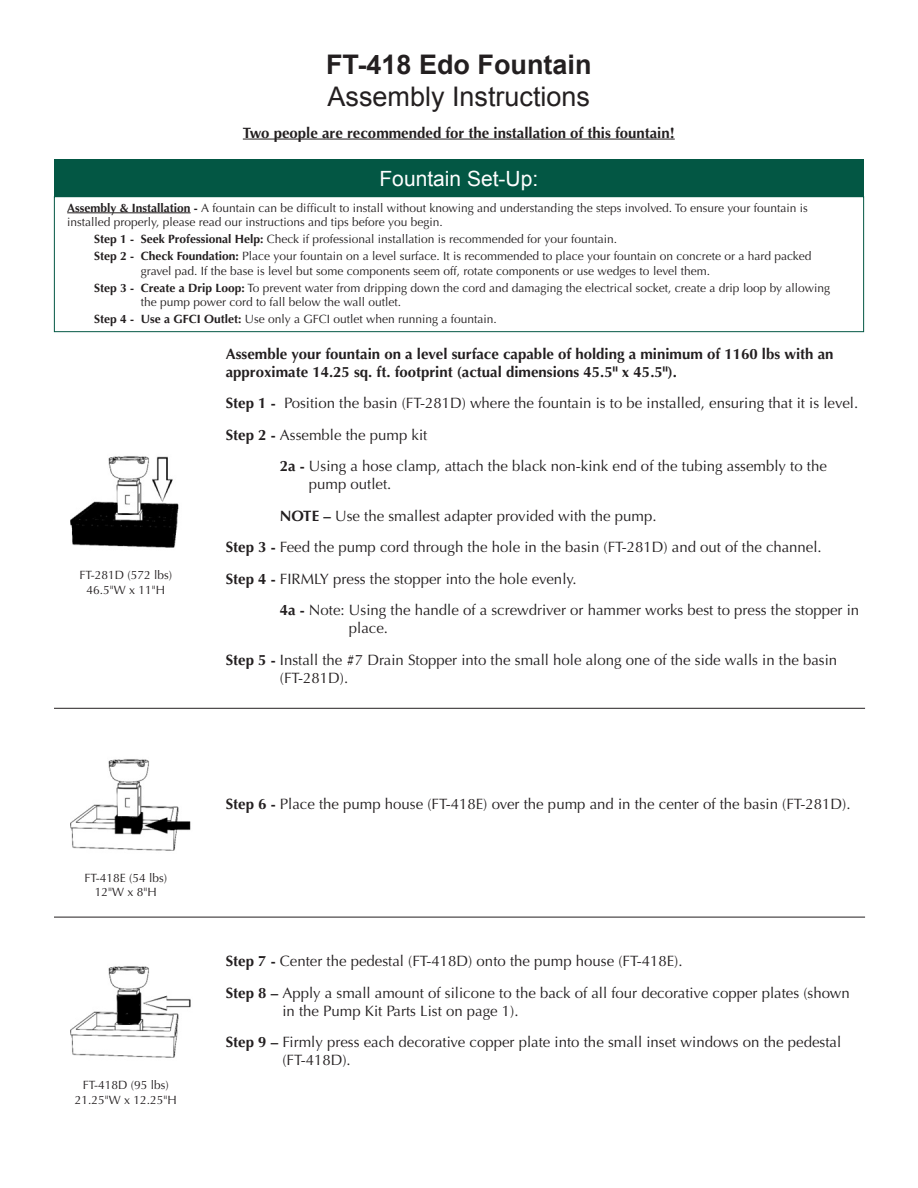
<style>
.page{position:relative;width:918px;height:1188px;background:#fff}
.page>*{position:absolute;margin:0;border:0;box-sizing:border-box;transform-origin:0 0}
.t1{font:27px/32.4px "Arial";color:#231f20}
.t2{font:21px "Arial";color:#fff}
.t3{font:15px/18px "Optima";color:#231f20}
.t4{font:700 15px/18px "Optima";color:#231f20}
.t5{font:12px/14.4px "Optima";color:#231f20;text-align:center}
.s1{font-weight:700}
</style>
<div class="page">
<hr style="left:243px;top:139px;width:432px;height:1px;background:#231f20">
<hr style="left:54px;top:708px;width:811px;height:1px;background:#231f20">
<hr style="left:54px;top:917px;width:811px;height:1px;background:#231f20">
<div style="left:54px;top:159px;width:810px;height:37px;background:#035744"></div>
<hr style="left:67px;top:213px;width:124px;height:1px;background:#231f20">
<div style="left:54px;top:196px;width:810px;height:136px;border:1px solid #035744"></div>
<img style="left:70px;top:456px;width:109px;height:92px">
<img style="left:70px;top:759px;width:121px;height:92px">
<img style="left:70px;top:966px;width:121px;height:92px">
<p class="t1" style="left:326px;top:48px;width:267px"><span class="s1">FT-418 Edo Fountain<br></span>Assembly Instructions</p>
<p class="t4" style="left:243px;top:124px;width:433px">Two people are recommended for the installation of this fountain!</p>
<p class="t2" style="left:379px;top:165px;width:160px">Fountain Set-Up:</p>
<p class="t5" style="left:67px;top:201px;width:742px;text-align:left"><span class="s1">Assembly &amp; Installation -</span> A fountain can be difficult to install without knowing and understanding the steps involved. To ensure your fountain is installed properly, please read our instructions and tips before you begin.</p>
<p class="t5" style="left:94px;top:232px;width:524px"><span class="s1">Step 1 - Seek Professional Help:</span> Check if professional installation is recommended for your fountain.</p>
<p class="t5" style="left:141px;top:249px;width:672px;text-align:left;text-indent:-47px"><span class="s1">Step 2 - Check Foundation:</span> Place your fountain on a level surface. It is recommended to place your fountain on concrete or a hard packed gravel pad. If the base is level but some components seem off, rotate components or use wedges to level them.</p>
<p class="t5" style="left:141px;top:281px;width:691px;text-align:left;text-indent:-47px"><span class="s1">Step 3 - Create a Drip Loop:</span> To prevent water from dripping down the cord and damaging the electrical socket, create a drip loop by allowing the pump power cord to fall below the wall outlet.</p>
<p class="t5" style="left:94px;top:312px;width:404px"><span class="s1">Step 4 - Use a GFCI Outlet:</span> Use only a GFCI outlet when running a fountain.</p>
<p class="t5" style="left:79px;top:568px;width:94px">FT-281D (572 lbs)<br>46.5"W x 11"H</p>
<p class="t5" style="left:84px;top:871px;width:84px">FT-418E (54 lbs)<br>12"W x 8"H</p>
<p class="t5" style="left:75px;top:1078px;width:104px">FT-418D (95 lbs)<br>21.25"W x 12.25"H</p>
<p class="t4" style="left:226px;top:345px;width:609px">Assemble your fountain on a level surface capable of holding a minimum of 1160 lbs with an approximate 14.25 sq. ft. footprint (actual dimensions 45.5" x 45.5").</p>
<p class="t3" style="left:226px;top:395px;width:634px"><span class="s1">Step 1 -</span> Position the basin (FT-281D) where the fountain is to be installed, ensuring that it is level.</p>
<p class="t3" style="left:226px;top:426px;width:203px"><span class="s1">Step 2 -</span> Assemble the pump kit</p>
<p class="t3" style="left:309px;top:458px;width:520px;text-indent:-29px"><span class="s1">2a -</span> Using a hose clamp, attach the black non-kink end of the tubing assembly to the pump outlet.</p>
<p class="t3" style="left:280px;top:507px;width:378px"><span class="s1">NOTE –</span> Use the smallest adapter provided with the pump.</p>
<p class="t3" style="left:226px;top:539px;width:598px"><span class="s1">Step 3 -</span> Feed the pump cord through the hole in the basin (FT-281D) and out of the channel.</p>
<p class="t3" style="left:226px;top:570px;width:353px"><span class="s1">Step 4 -</span> FIRMLY press the stopper into the hole evenly.</p>
<p class="t3" style="left:349px;top:602px;width:512px;text-indent:-69px"><span class="s1">4a -</span> Note: Using the handle of a screwdriver or hammer works best to press the stopper in place.</p>
<p class="t3" style="left:280px;top:651px;width:559px;text-indent:-54px"><span class="s1">Step 5 -</span> Install the #7 Drain Stopper into the small hole along one of the side walls in the basin (FT-281D).</p>
<p class="t3" style="left:226px;top:795px;width:626px"><span class="s1">Step 6 -</span> Place the pump house (FT-418E) over the pump and in the center of the basin (FT-281D).</p>
<p class="t3" style="left:226px;top:953px;width:458px"><span class="s1">Step 7 -</span> Center the pedestal (FT-418D) onto the pump house (FT-418E).</p>
<p class="t3" style="left:282px;top:984px;width:569px;text-indent:-57px"><span class="s1">Step 8 –</span> Apply a small amount of silicone to the back of all four decorative copper plates (shown in the Pump Kit Parts List on page 1).</p>
<p class="t3" style="left:282px;top:1034px;width:560px;text-indent:-57px"><span class="s1">Step 9 –</span> Firmly press each decorative copper plate into the small inset windows on the pedestal (FT-418D).</p>
</div>
